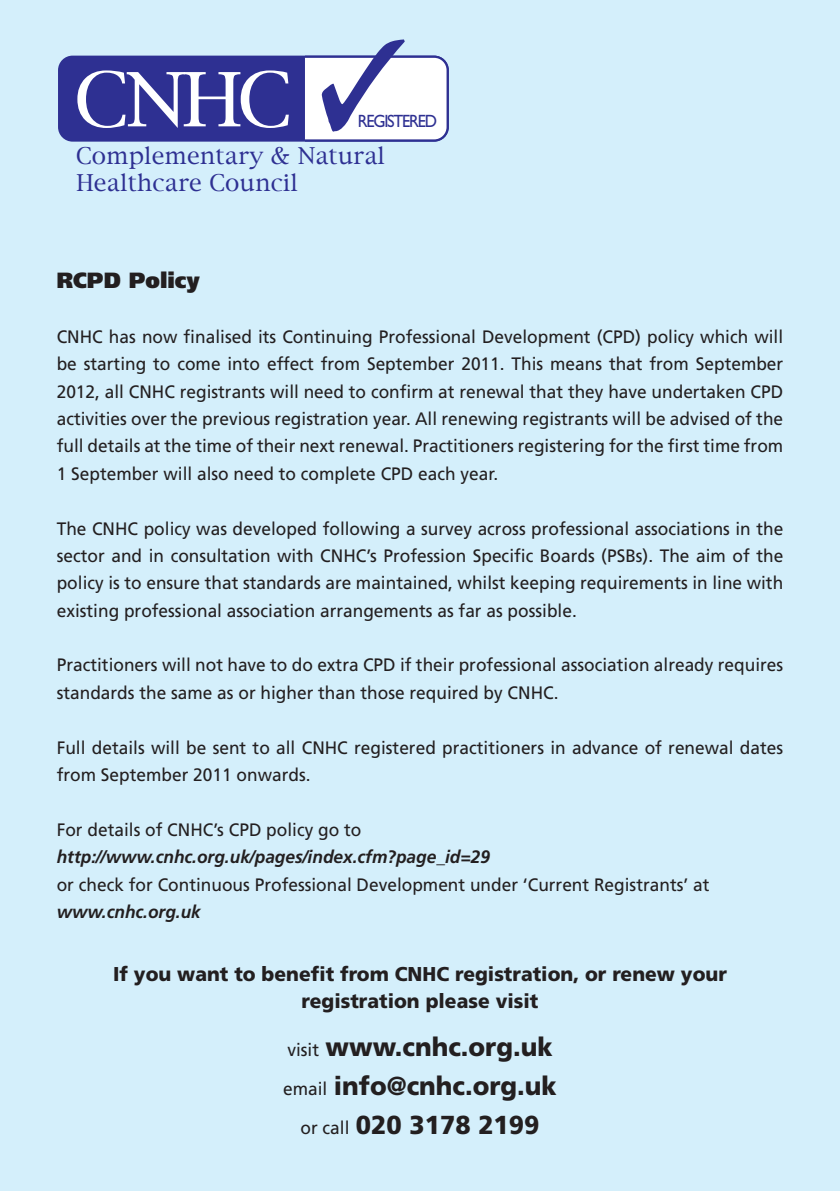
<style>
.page{position:relative;width:840px;height:1191px;background:#fff}
.page>*{position:absolute;margin:0;border:0;box-sizing:border-box;transform-origin:0 0}
.t1{font:71.6px "New York";color:#fff;scale:1.09 1}
.t2{font:900 26px/39.4px "Frutiger";color:#231f20;text-align:center;scale:.96 1}
.t3{font:22.4px/27px "New York";color:#2e3092}
.t4{font:900 22px "Frutiger";color:#231f20;scale:.96 1}
.t5{font:900 20px/27.4px "Frutiger";color:#231f20;text-align:center;scale:.96 1}
.t6{font:18px/27.4px "Frutiger";color:#231f20;text-align:justify;scale:.96 1}
.t7{font:italic 700 18px "Frutiger";color:#231f20;scale:.96 1}
.t8{font:17.8px "Gill Sans";letter-spacing:-.075em;color:#2e3092;scale:.92 1}
.s1{font-weight:400;font-size:18px}
</style>
<div class="page">
<div style="left:0;top:0;width:839px;height:1191px;background:#d4effb"></div>
<div style="left:59px;top:57px;width:388px;height:83px;background:#2e3092;border-radius:13px"></div>
<div style="left:58px;top:56px;width:390px;height:86px;border:2px solid #2e3092;border-radius:13px"></div>
<svg style="left:302px;top:39px;width:147px;height:103px"></svg>
<h1 class="t1" style="left:74px;top:54px;width:202px">CNHC</h1>
<p class="t8" style="left:357px;top:111px;width:88px">REGISTERED</p>
<p class="t3" style="left:76px;top:144px;width:310px">Complementary &amp; Natural<br>Healthcare Council</p>
<p class="t4" style="left:57px;top:267px;width:151px">rCPd Policy</p>
<p class="t6" style="left:57px;top:323px;width:757px">CNHC has now finalised its Continuing Professional Development (CPD) policy which will be starting to come into effect from September 2011. This means that from September 2012, all CNHC registrants will need to confirm at renewal that they have undertaken CPD activities over the previous registration year. All renewing registrants will be advised of the full details at the time of their next renewal. Practitioners registering for the first time from 1 September will also need to complete CPD each year.</p>
<p class="t6" style="left:57px;top:514px;width:758px">The CNHC policy was developed following a survey across professional associations in the sector and in consultation with CNHC’s Profession Specific Boards (PSBs). The aim of the policy is to ensure that standards are maintained, whilst keeping requirements in line with existing professional association arrangements as far as possible.</p>
<p class="t6" style="left:57px;top:651px;width:757px">Practitioners will not have to do extra CPD if their professional association already requires standards the same as or higher than those required by CNHC.</p>
<p class="t6" style="left:57px;top:733px;width:757px">Full details will be sent to all CNHC registered practitioners in advance of renewal dates from September 2011 onwards.</p>
<p class="t6" style="left:57px;top:815px;width:319px">For details of CNHC’s CPD policy go to</p>
<p class="t7" style="left:57px;top:846px;width:452px">http://www.cnhc.org.uk/pages/index.cfm?page_id=29</p>
<p class="t6" style="left:57px;top:870px;width:681px">or check for Continuous Professional Development under ‘Current Registrants’ at</p>
<p class="t7" style="left:57px;top:901px;width:152px">www.cnhc.org.uk</p>
<p class="t5" style="left:113px;top:959px;width:640px">if you want to benefit from CnhC registration, or renew your registration please visit</p>
<h2 class="t2" style="left:283px;top:1026px;width:286px"><span class="s1">visit</span> www.cnhc.org.uk <span class="s1">email</span> info@cnhc.org.uk <span class="s1">or call</span> 020 3178 2199</h2>
</div>
